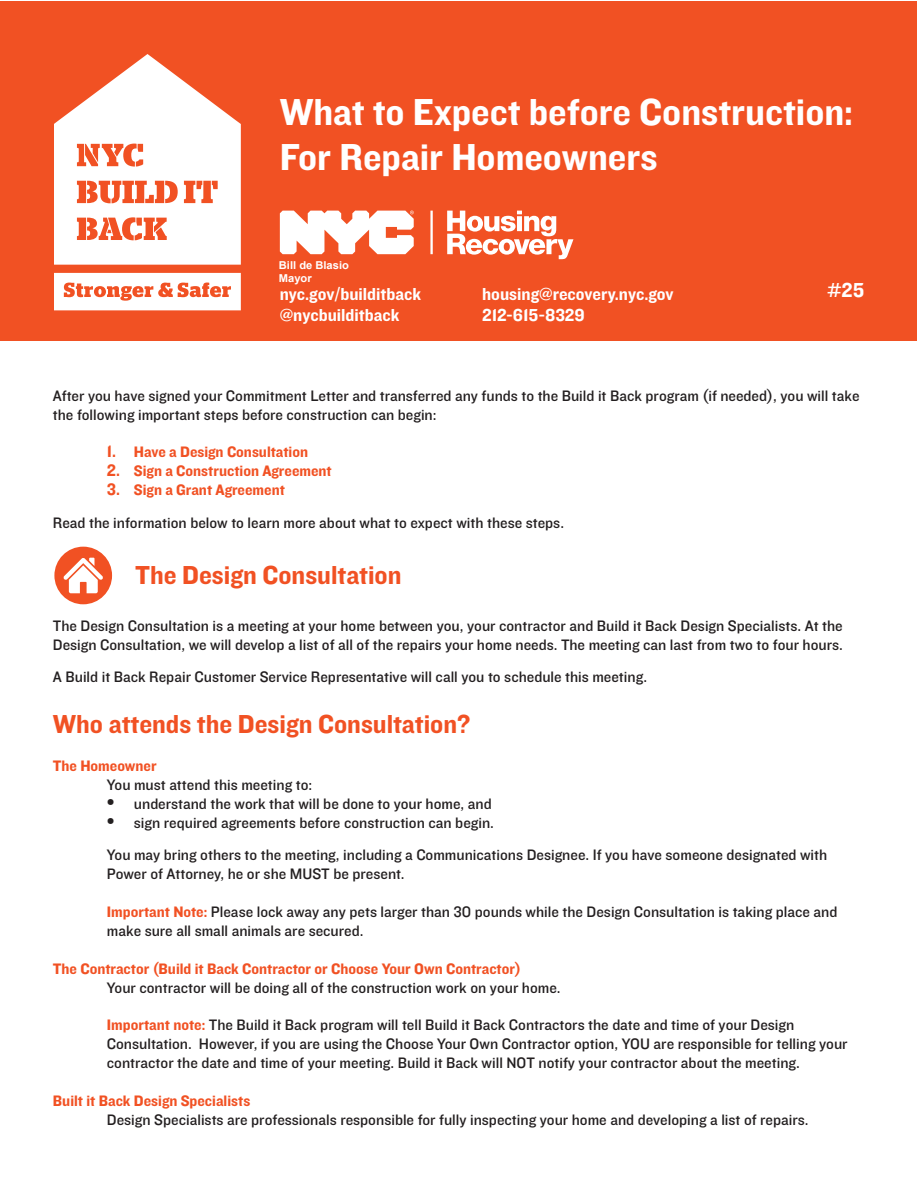
<style>
.page{position:relative;width:918px;height:1188px;background:#fff}
.page>*{position:absolute;margin:0;border:0;box-sizing:border-box;transform-origin:0 0}
.t1{font:39px "Knockout 51 Middleweight";color:#fff}
.t2{font:27px "Knockout 51 Middleweight";color:#f15123}
.t3{font:21px "Knockout 51 Middleweight";color:#fff}
.t4{font:18px "Knockout 51 Middleweight";color:#fff}
.t5{font:15.75px/18.9px "Knockout 31 Junior Middlewt";color:#231f20}
.t6{font:15.75px "Knockout 51 Middleweight";color:#f15123}
.t7{font:700 10.95px/13px "Arial";color:#fff}
.s1{font-size:17.25px}
.s2{font-size:21px}
.s3{font-family:"Knockout 51 Middleweight";color:#f15123}
</style>
<div class="page">
<div style="left:1px;top:1px;width:916px;height:340px;background:#f15123"></div>
<svg style="left:54px;top:54px;width:187px;height:211px"></svg>
<svg style="left:54px;top:273px;width:187px;height:37px;background:#fcddd4"></svg>
<div style="left:54px;top:547px;width:58px;height:57px;background:#f15123;border-radius:50%"></div>
<svg style="left:63px;top:558px;width:40px;height:35px"></svg>
<svg style="left:280px;top:211px;width:134px;height:43px"></svg>
<svg style="left:447px;top:211px;width:126px;height:48px"></svg>
<hr style="left:430px;top:211px;width:3px;height:43px;background:#fff">
<p class="t1" style="left:280px;top:86px;width:575px">What to Expect before Construction:</p>
<p class="t1" style="left:280px;top:131px;width:379px">For Repair Homeowners</p>
<p class="t7" style="left:279px;top:259px;width:72px">Bill de Blasio<br>Mayor</p>
<p class="t4" style="left:280px;top:281px;width:143px">nyc.gov/builditback</p>
<p class="t4" style="left:280px;top:303px;width:121px">@nycbuilditback</p>
<p class="t4" style="left:482px;top:281px;width:193px">housing@recovery.nyc.gov</p>
<p class="t4" style="left:482px;top:303px;width:104px">212-615-8329</p>
<p class="t3" style="left:827px;top:276px;width:39px">#25</p>
<p class="t5" style="left:53px;top:386px;width:808px">After you have signed your Commitment Letter and transferred any funds to the Build it Back program (if needed), you will take the following important steps before construction can begin:</p>
<p class="t6" style="left:107px;top:441px;width:203px"><span class="s1">1.</span> Have a Design Consultation</p>
<p class="t6" style="left:107px;top:460px;width:226px"><span class="s1">2.</span> Sign a Construction Agreement</p>
<p class="t6" style="left:107px;top:479px;width:179px"><span class="s1">3.</span> Sign a Grant Agreement</p>
<p class="t5" style="left:53px;top:513px;width:513px">Read the information below to learn more about what to expect with these steps.</p>
<p class="t2" style="left:135px;top:557px;width:268px">The Design Consultation</p>
<p class="t5" style="left:53px;top:615px;width:792px">The Design Consultation is a meeting at your home between you, your contractor and Build it Back Design Specialists. At the<br>Design Consultation, we will develop a list of all of the repairs your home needs. The meeting can last from two to four hours.</p>
<p class="t5" style="left:53px;top:667px;width:596px">A Build it Back Repair Customer Service Representative will call you to schedule this meeting.</p>
<p class="t2" style="left:53px;top:706px;width:419px">Who attends the Design Consultation?</p>
<p class="t6" style="left:53px;top:755px;width:105px">The Homeowner</p>
<p class="t5" style="left:107px;top:775px;width:207px">You must attend this meeting to:</p>
<p class="t5" style="left:107px;top:794px;width:386px"><span class="s2">•</span> understand the work that will be done to your home, and</p>
<p class="t5" style="left:107px;top:813px;width:389px"><span class="s2">•</span> sign required agreements before construction can begin.</p>
<p class="t5" style="left:107px;top:845px;width:722px">You may bring others to the meeting, including a Communications Designee. If you have someone designated with<br>Power of Attorney, he or she MUST be present.</p>
<p class="t5" style="left:107px;top:902px;width:732px"><span class="s3">Important Note:</span> Please lock away any pets larger than 30 pounds while the Design Consultation is taking place and make sure all small animals are secured.</p>
<p class="t6" style="left:53px;top:958px;width:469px">The Contractor (Build it Back Contractor or Choose Your Own Contractor)</p>
<p class="t5" style="left:107px;top:977px;width:455px">Your contractor will be doing all of the construction work on your home.</p>
<p class="t5" style="left:107px;top:1015px;width:742px"><span class="s3">Important note:</span> The Build it Back program will tell Build it Back Contractors the date and time of your Design<br>Consultation. However, if you are using the Choose Your Own Contractor option, YOU are responsible for telling your</p>
<p class="t5" style="left:107px;top:1053px;width:695px">contractor the date and time of your meeting. Build it Back will NOT notify your contractor about the meeting.</p>
<p class="t5" style="left:107px;top:1091px;width:703px;text-indent:-54px"><span class="s3">Built it Back Design Specialists<br></span>Design Specialists are professionals responsible for fully inspecting your home and developing a list of repairs.</p>
</div>
